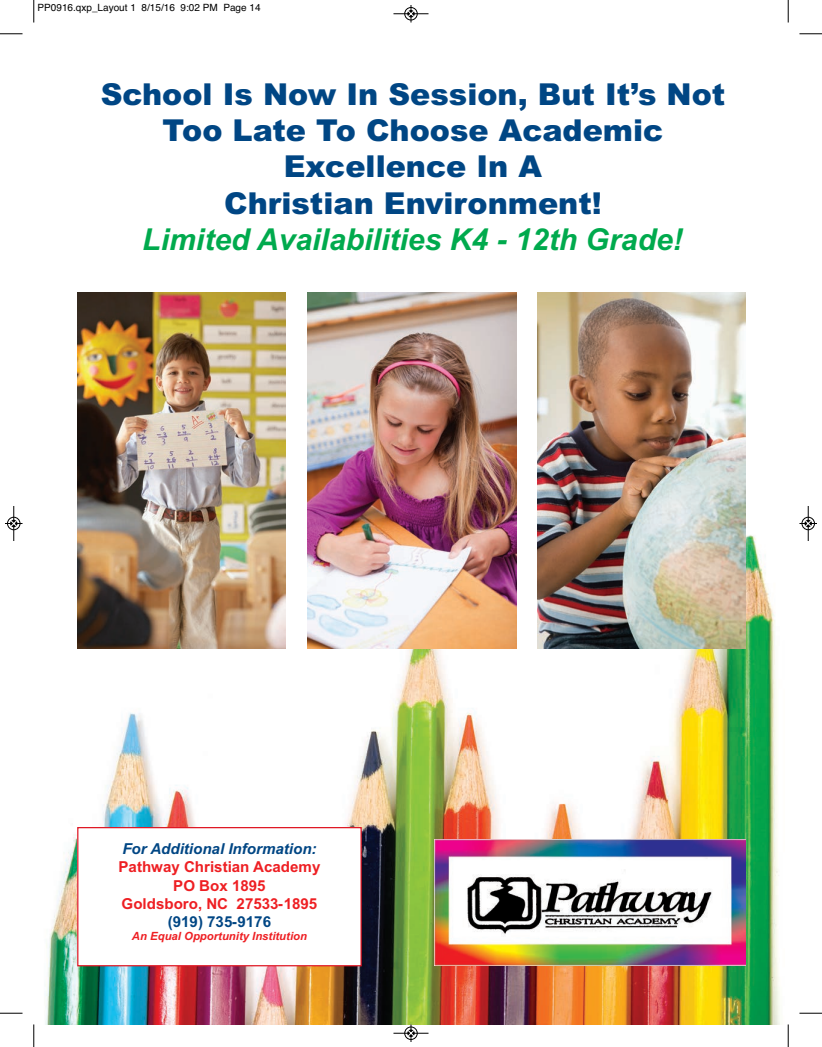
<style>
.page{position:relative;width:822px;height:1047px;background:#fff}
.page>*{position:absolute;margin:0;border:0;box-sizing:border-box;transform-origin:0 0}
.t1{font:900 30.25px/36.2px "Arial";color:#004684;text-align:center}
.t2{font:italic 700 30.25px "Arial";color:#00aa4d}
.t3{font:700 15.12px/18.1px "Arial";color:#ee1f23;text-align:center}
.t4{font:italic 700 15.12px "Arial";color:#004684}
.t5{font:700 15.12px "Arial";color:#004684}
.t6{font:italic 700 11.38px "Arial";color:#ee1f23}
.t7{font:10px "Helvetica";color:#000}
</style>
<div class="page">
<img style="left:45px;top:508px;width:735px;height:516px">
<div style="left:78px;top:827px;width:283px;height:138px;background:#fff"></div>
<div style="left:77px;top:826px;width:284px;height:140px;border:1px solid #df1925"></div>
<img style="left:434px;top:839px;width:311px;height:126px">
<img style="left:77px;top:292px;width:209px;height:356px">
<img style="left:307px;top:292px;width:209px;height:356px">
<img style="left:537px;top:293px;width:208px;height:355px">
<svg style="left:33px;top:0;width:2px;height:22px"></svg>
<svg style="left:0;top:33px;width:22px;height:2px"></svg>
<svg style="left:787px;top:0;width:1px;height:22px"></svg>
<svg style="left:799px;top:33px;width:22px;height:2px"></svg>
<svg style="left:33px;top:1024px;width:2px;height:22px"></svg>
<svg style="left:0;top:1012px;width:22px;height:1px"></svg>
<svg style="left:787px;top:1024px;width:1px;height:22px"></svg>
<svg style="left:799px;top:1012px;width:22px;height:1px"></svg>
<hr style="left:393px;top:14px;width:35px;height:1px;background:#000">
<div style="left:404px;top:7px;width:13px;height:13px;border:1px solid #000;border-radius:50%"></div>
<svg style="left:407px;top:5px;width:7px;height:17px"></svg>
<hr style="left:393px;top:1032px;width:35px;height:1px;background:#000">
<div style="left:404px;top:1026px;width:13px;height:13px;border:1px solid #000;border-radius:50%"></div>
<svg style="left:407px;top:1024px;width:7px;height:17px"></svg>
<div style="left:7px;top:516px;width:13px;height:14px;border:1px solid #fff;border-radius:50%"></div>
<hr style="left:14px;top:506px;width:1px;height:35px;background:#000">
<div style="left:7px;top:517px;width:13px;height:13px;border:1px solid #000;border-radius:50%"></div>
<svg style="left:5px;top:520px;width:17px;height:6px"></svg>
<div style="left:801px;top:516px;width:13px;height:14px;border:1px solid #fff;border-radius:50%"></div>
<hr style="left:807px;top:506px;width:1px;height:35px;background:#000">
<div style="left:801px;top:517px;width:13px;height:13px;border:1px solid #000;border-radius:50%"></div>
<svg style="left:799px;top:520px;width:17px;height:6px"></svg>
<p class="t7" style="left:38px;top:2px;width:224px">PP0916.qxp_Layout 1 8/15/16 9:02 PM Page 14</p>
<p class="t1" style="left:101px;top:76px;width:626px">School Is Now In Session, But It’s Not<br>Too Late To Choose Academic<br>Excellence In A<br>Christian Environment!</p>
<p class="t2" style="left:142px;top:222px;width:542px">Limited Availabilities K4 - 12th Grade!</p>
<p class="t4" style="left:122px;top:840px;width:196px">For Additional Information:</p>
<p class="t3" style="left:118px;top:858px;width:203px">Pathway Christian Academy<br>PO Box 1895<br>Goldsboro, NC 27533-1895</p>
<p class="t5" style="left:168px;top:912px;width:105px">(919) 735-9176</p>
<p class="t6" style="left:132px;top:929px;width:176px">An Equal Opportunity Institution</p>
</div>
